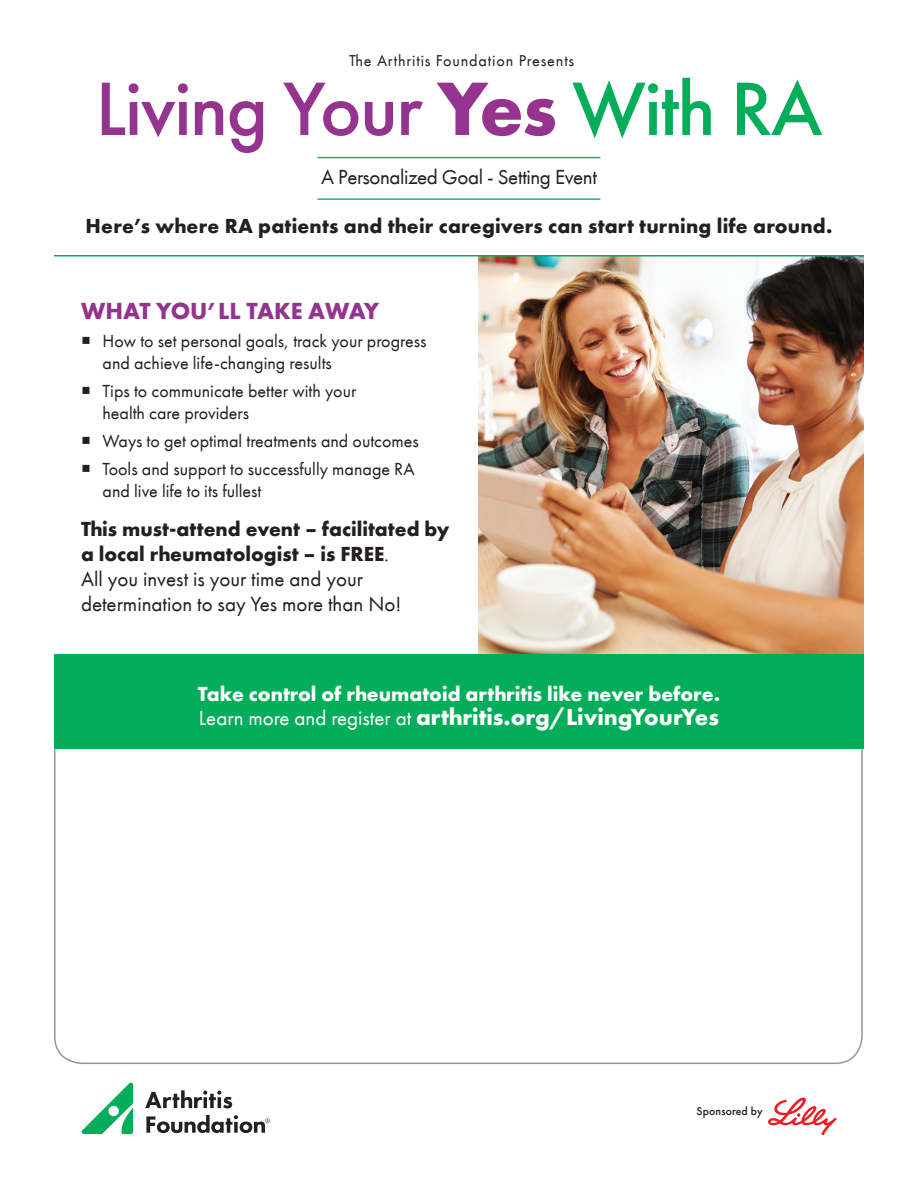
<style>
.page{position:relative;width:918px;height:1188px;background:#fff}
.page>*{position:absolute;margin:0;border:0;box-sizing:border-box;transform-origin:0 0}
.t1{font:500 78.45px "Futura PT";letter-spacing:-.02em;color:#94348e}
.t2{font:700 24px "Futura PT";color:#fff}
.t3{font:700 24px "Futura PT";color:#94348e}
.t4{font:21px/25.2px "Futura PT";color:#231f20}
.t5{font:700 21px "Futura PT";letter-spacing:.01em;color:#231f20}
.t6{font:700 21px "Futura PT";color:#fff}
.t7{font:21px "Futura PT";letter-spacing:-.02em;color:#231f20}
.t8{font:18px/21.6px "Futura PT";color:#231f20}
.t9{font:16.2px "Futura PT";letter-spacing:.05em;color:#231f20}
.t10{font:500 11.85px "Futura PT";letter-spacing:.01em;color:#231f20}
.s1{font-weight:700}
.s2{color:#03ad59}
.s3{font-weight:400;font-size:21px}
</style>
<div class="page">
<img style="left:478px;top:256px;width:386px;height:399px">
<hr style="left:318px;top:157px;width:282px;height:1px;background:#03ad59">
<hr style="left:318px;top:198px;width:282px;height:2px;background:#03ad59">
<hr style="left:54px;top:255px;width:810px;height:1px;background:#03ad59">
<svg style="left:768px;top:1098px;width:69px;height:37px"></svg>
<div style="left:54px;top:655px;width:810px;height:94px;background:#03ad59"></div>
<svg style="left:145px;top:1090px;width:87px;height:18px"></svg>
<svg style="left:81px;top:1082px;width:52px;height:52px"></svg>
<svg style="left:146px;top:1115px;width:124px;height:18px"></svg>
<p class="t9" style="left:349px;top:51px;width:227px">The Arthritis Foundation Presents</p>
<p class="t1" style="left:96px;top:62px;width:728px">Living Your <span class="s1">Yes</span> <span class="s2">With RA</span></p>
<p class="t7" style="left:321px;top:165px;width:277px">A Personalized Goal - Setting Event</p>
<p class="t5" style="left:86px;top:213px;width:748px">Here’s where RA patients and their caregivers can start turning life around.</p>
<p class="t3" style="left:81px;top:295px;width:300px">WHAT YOU’LL TAKE AWAY</p>
<p class="t8" style="left:103px;top:330px;width:325px;text-indent:-22px">○ How to set personal goals, track your progress and achieve life-changing results</p>
<p class="t8" style="left:103px;top:380px;width:255px;text-indent:-22px">○ Tips to communicate better with your health care providers</p>
<p class="t8" style="left:81px;top:430px;width:339px">○ Ways to get optimal treatments and outcomes</p>
<p class="t8" style="left:103px;top:459px;width:313px;text-indent:-22px">○ Tools and support to successfully manage RA and live life to its fullest</p>
<p class="t4" style="left:81px;top:516px;width:370px"><span class="s1">This must-attend event – facilitated by a local rheumatologist – is FREE</span>.<br>All you invest is your time and your determination to say Yes more than No!</p>
<p class="t6" style="left:198px;top:680px;width:524px">Take control of rheumatoid arthritis like never before.</p>
<p class="t2" style="left:199px;top:701px;width:522px"><span class="s3">Learn more and register at</span> arthritis.org/LivingYourYes</p>
<p class="t10" style="left:697px;top:1104px;width:68px">Sponsored by</p>
</div>
